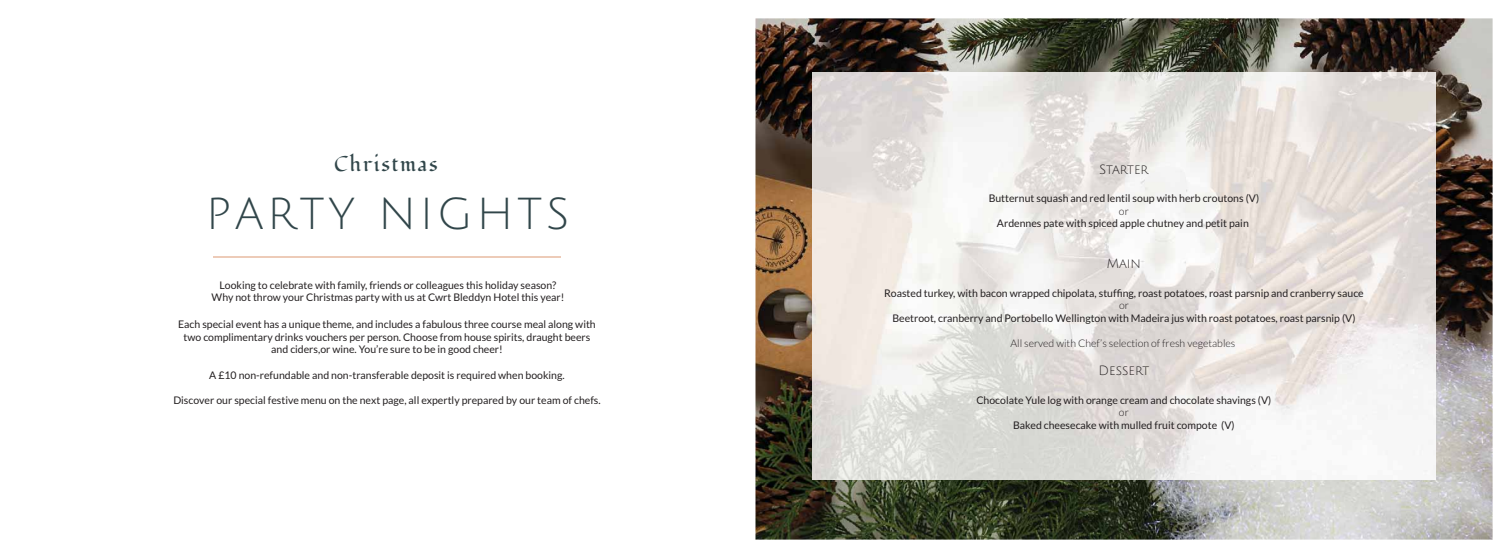
<style>
.page{position:relative;width:1511px;height:558px;background:#fff}
.page>*{position:absolute;margin:0;border:0;box-sizing:border-box;transform-origin:0 0}
.t1{font:43.75px "Julius Sans One";letter-spacing:.08em;color:#31464a}
.t2{font:21px "Fondamento";letter-spacing:.08em;color:#31464a}
.t3{font:13.12px "Julius Sans One";color:#231f20}
.t4{font:10.5px/12.6px "Lato";color:#231f20;text-align:center}
.t5{font:300 10.5px "Lato";color:#231f20}
</style>
<div class="page">
<img style="left:755px;top:18px;width:737px;height:521px">
<img style="left:812px;top:72px;width:623px;height:407px">
<hr style="left:213px;top:256px;width:347px;height:2px;background:#edcbb8">
<h2 class="t2" style="left:334px;top:151px;width:105px">Christmas</h2>
<h1 class="t1" style="left:206px;top:188px;width:365px">PARTY NIGHTS</h1>
<p class="t4" style="left:212px;top:279px;width:354px">Looking to celebrate with family, friends or colleagues this holiday season?<br>Why not throw your Christmas party with us at Cwrt Bleddyn Hotel this year!</p>
<p class="t4" style="left:178px;top:319px;width:419px">Each special event has a unique theme, and includes a fabulous three course meal along with two complimentary drinks vouchers per person. Choose from house spirits, draught beers and ciders,or wine. You’re sure to be in good cheer!</p>
<p class="t4" style="left:209px;top:369px;width:357px">A £10 non-refundable and non-transferable deposit is required when booking.</p>
<p class="t4" style="left:173px;top:394px;width:429px">Discover our special festive menu on the next page, all expertly prepared by our team of chefs.</p>
<p class="t3" style="left:1099px;top:161px;width:51px">Starter</p>
<p class="t4" style="left:988px;top:193px;width:272px">Butternut squash and red lentil soup with herb croutons (V)</p>
<p class="t5" style="left:1118px;top:207px;width:11px">or</p>
<p class="t4" style="left:996px;top:218px;width:253px">Ardennes pate with spiced apple chutney and petit pain</p>
<p class="t3" style="left:1106px;top:256px;width:36px">Main</p>
<p class="t4" style="left:884px;top:287px;width:481px">Roasted turkey, with bacon wrapped chipolata, stuffing, roast potatoes, roast parsnip and cranberry sauce</p>
<p class="t5" style="left:1118px;top:301px;width:11px">or</p>
<p class="t4" style="left:892px;top:312px;width:464px">Beetroot, cranberry and Portobello Wellington with Madeira jus with roast potatoes, roast parsnip (V)</p>
<p class="t5" style="left:1010px;top:339px;width:226px">All served with Chef’s selection of fresh vegetables</p>
<p class="t3" style="left:1098px;top:363px;width:52px">Dessert</p>
<p class="t4" style="left:976px;top:394px;width:296px">Chocolate Yule log with orange cream and chocolate shavings (V)</p>
<p class="t5" style="left:1118px;top:408px;width:11px">or</p>
<p class="t4" style="left:1013px;top:419px;width:223px">Baked cheesecake with mulled fruit compote (V)</p>
</div>
